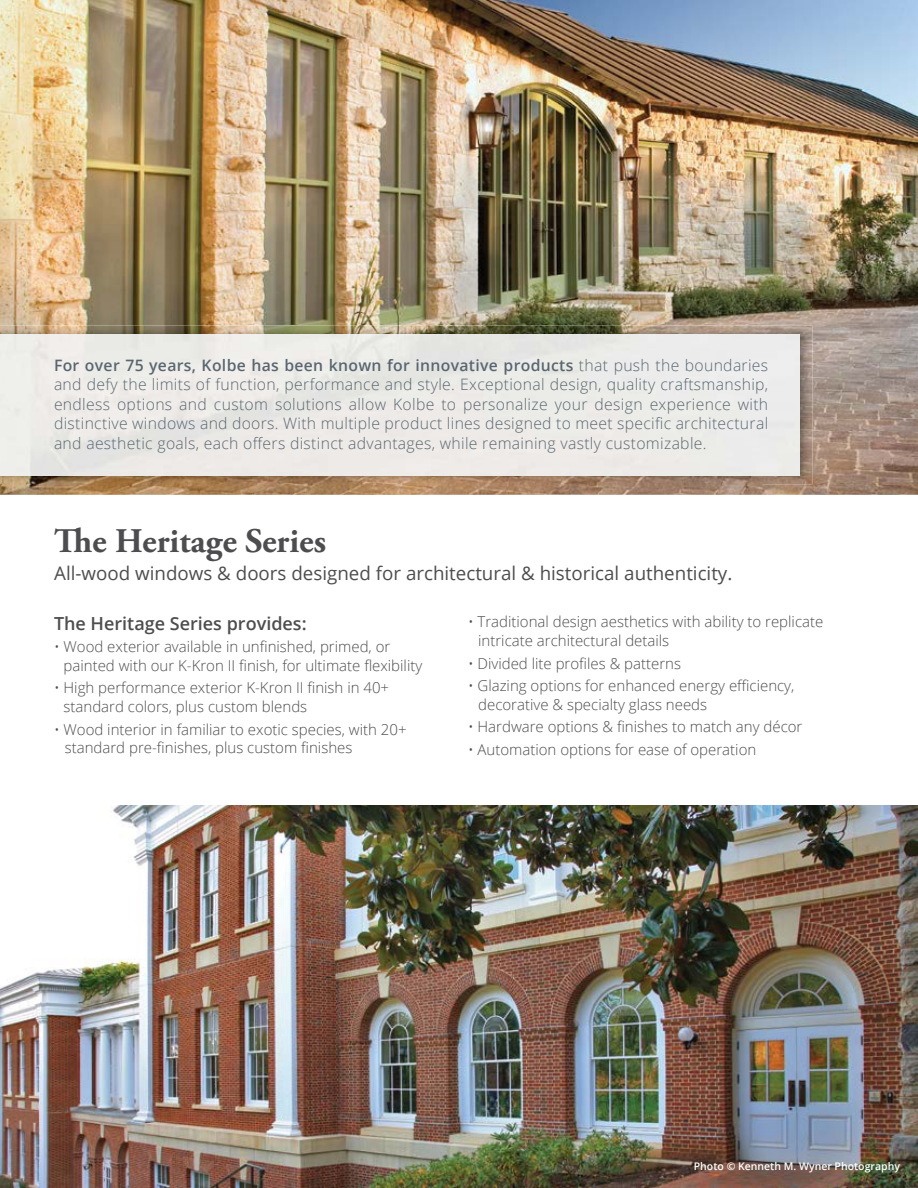
<style>
.page{position:relative;width:918px;height:1188px;background:#fff}
.page>*{position:absolute;margin:0;border:0;box-sizing:border-box;transform-origin:0 0}
.t1{font:700 34.5px "Adobe Garamond Pro";color:#4d4d4f}
.t2{font:18.75px "Open Sans";color:#4d4d4f}
.t3{font:600 18px "Open Sans";color:#4d4d4f}
.t4{font:300 15.75px/19.5px "Open Sans";letter-spacing:.02em;color:#596670;text-align:justify}
.t5{font:300 15px/18.8px "Open Sans";color:#4d4d4f}
.t6{font:600 10.5px "Open Sans";color:#fff}
.s1{font-weight:600}
</style>
<div class="page">
<img style="left:0;top:0;width:918px;height:495px">
<img style="left:0;top:326px;width:813px;height:52px">
<img style="left:763px;top:378px;width:50px;height:106px">
<img style="left:0;top:476px;width:763px;height:8px">
<div style="left:0;top:334px;width:800px;height:142px;background:#ecebe7"></div>
<img style="left:0;top:806px;width:918px;height:382px">
<p class="t4" style="left:54px;top:355px;width:716px"><span class="s1">For over 75 years, Kolbe has been known for innovative products</span> that push the boundaries and defy the limits of function, performance and style. Exceptional design, quality craftsmanship, endless options and custom solutions allow Kolbe to personalize your design experience with distinctive windows and doors. With multiple product lines designed to meet specific architectural and aesthetic goals, each offers distinct advantages, while remaining vastly customizable.</p>
<h1 class="t1" style="left:92px;top:521px;width:235px">e Heritage Series</h1>
<p class="t2" style="left:54px;top:560px;width:680px">All-wood windows &amp; doors designed for architectural &amp; historical authenticity.</p>
<p class="t3" style="left:54px;top:611px;width:254px">The Heritage Series provides:</p>
<p class="t5" style="left:64px;top:637px;width:360px;text-indent:-10px">• Wood exterior available in unfinished, primed, or painted with our K-Kron II finish, for ultimate flexibility</p>
<p class="t5" style="left:64px;top:678px;width:327px;text-indent:-10px">• High performance exterior K-Kron II finish in 40+ standard colors, plus custom blends</p>
<p class="t5" style="left:65px;top:719px;width:343px;text-indent:-11px">• Wood interior in familiar to exotic species, with 20+ standard pre-finishes, plus custom finishes</p>
<p class="t5" style="left:478px;top:612px;width:347px;text-indent:-10px">• Traditional design aesthetics with ability to replicate intricate architectural details</p>
<p class="t5" style="left:468px;top:653px;width:215px">• Divided lite profiles &amp; patterns</p>
<p class="t5" style="left:478px;top:676px;width:318px;text-indent:-10px">• Glazing options for enhanced energy efficiency, decorative &amp; specialty glass needs</p>
<p class="t5" style="left:468px;top:717px;width:336px">• Hardware options &amp; finishes to match any décor</p>
<p class="t5" style="left:468px;top:740px;width:290px">• Automation options for ease of operation</p>
<p class="t6" style="left:694px;top:1159px;width:208px">Photo © Kenneth M. Wyner Photography</p>
<p class="t6" style="left:734px;top:1160px;width:158px">© Marco Zecchin/Image Center</p>
</div>
